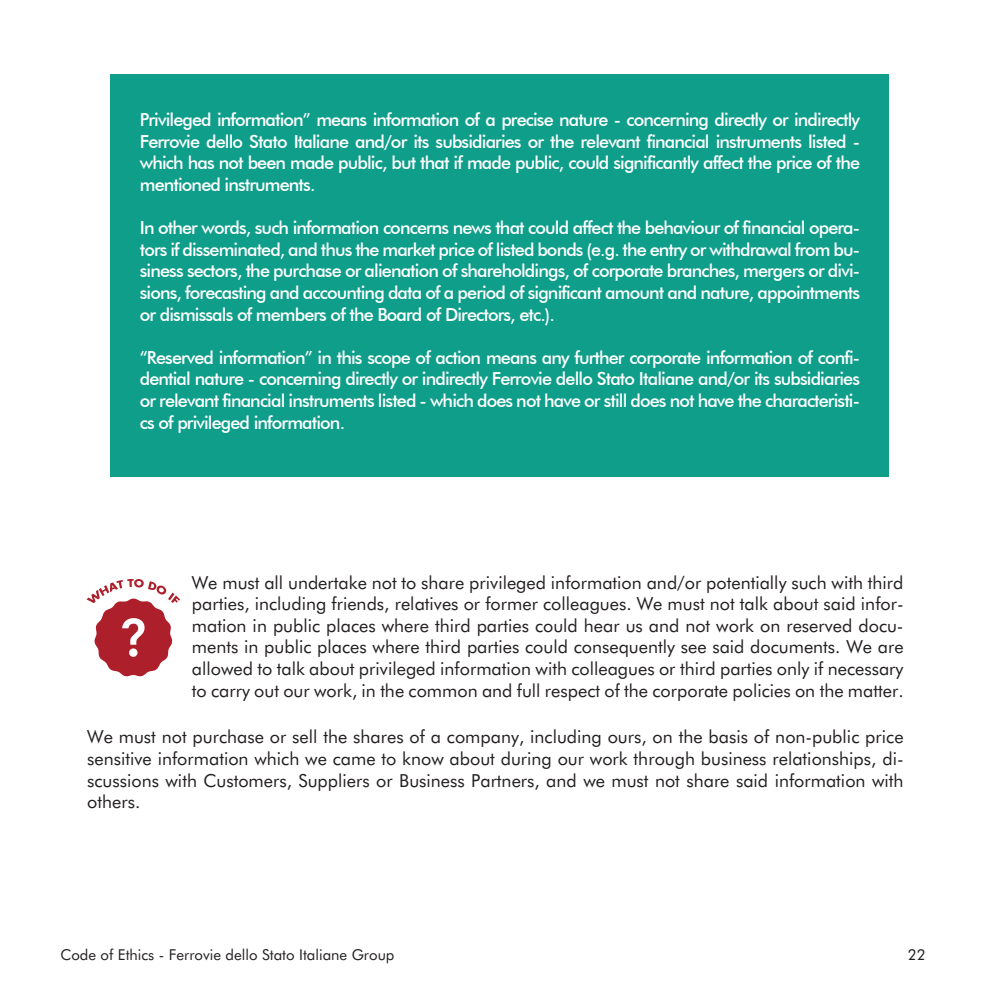
<style>
.page{position:relative;width:1000px;height:1000px;background:#fff}
.page>*{position:absolute;margin:0;border:0;box-sizing:border-box;transform-origin:0 0}
.t1{font:500 18px/21.6px "Futura BT";letter-spacing:-.05em;color:#fff;text-align:justify}
.t2{font:18px/21.6px "Futura BT";color:#231f20;text-align:justify}
.t3{font:15px "Futura BT";color:#231f20}
</style>
<div class="page">
<div style="left:111px;top:74px;width:778px;height:403px;background:#0e9e8a"></div>
<svg style="left:87px;top:579px;width:93px;height:98px"></svg>
<p class="t1" style="left:140px;top:109px;width:722px">Privileged information” means information of a precise nature - concerning directly or indirectly Ferrovie dello Stato Italiane and/or its subsidiaries or the relevant financial instruments listed - which has not been made public, but that if made public, could significantly affect the price of the mentioned instruments.</p>
<p class="t1" style="left:140px;top:217px;width:722px">In other words, such information concerns news that could affect the behaviour of financial opera&shy;tors if disseminated, and thus the market price of listed bonds (e.g. the entry or withdrawal from bu&shy;siness sectors, the purchase or alienation of shareholdings, of corporate branches, mergers or divi&shy;sions, forecasting and accounting data of a period of significant amount and nature, appointments or dismissals of members of the Board of Directors, etc.).</p>
<p class="t1" style="left:140px;top:346px;width:722px">“Reserved information” in this scope of action means any further corporate information of confi&shy;dential nature - concerning directly or indirectly Ferrovie dello Stato Italiane and/or its subsidiaries or relevant financial instruments listed - which does not have or still does not have the characteristi&shy;cs of privileged information.</p>
<p class="t2" style="left:192px;top:571px;width:713px">We must all undertake not to share privileged information and/or potentially such with third parties, including friends, relatives or former colleagues. We must not talk about said infor&shy;mation in public places where third parties could hear us and not work on reserved docu&shy;ments in public places where third parties could consequently see said documents. We are allowed to talk about privileged information with colleagues or third parties only if necessary to carry out our work, in the common and full respect of the corporate policies on the matter.</p>
<p class="t2" style="left:87px;top:726px;width:818px">We must not purchase or sell the shares of a company, including ours, on the basis of non-public price sensitive information which we came to know about during our work through business relationships, di&shy;scussions with Customers, Suppliers or Business Partners, and we must not share said information with others.</p>
<p class="t3" style="left:60px;top:946px;width:336px">Code of Ethics - Ferrovie dello Stato Italiane Group</p>
<p class="t3" style="left:908px;top:946px;width:19px">22</p>
</div>
